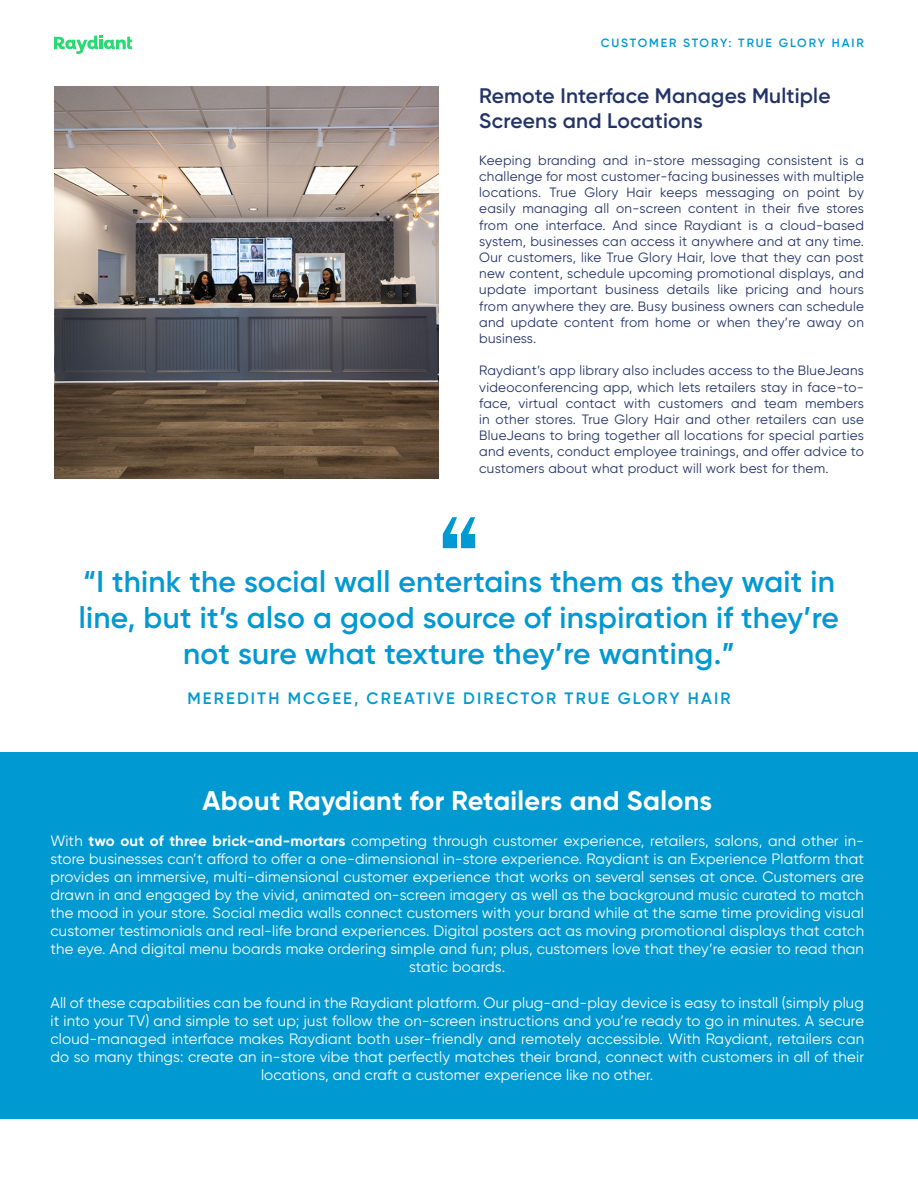
<style>
.page{position:relative;width:918px;height:1188px;background:#fff}
.page>*{position:absolute;margin:0;border:0;box-sizing:border-box;transform-origin:0 0}
.t1{font:600 30px/36px "Gilroy";letter-spacing:.01em;color:#0099d1;text-align:center}
.t2{font:700 27px "Gilroy";letter-spacing:.01em;color:#fff}
.t3{font:600 21px/25.2px "Gilroy";letter-spacing:.01em;color:#223367}
.t4{font:600 16.5px "Gilroy";letter-spacing:.13em;color:#0099d1}
.t5{font:15px/18px "Gilroy";letter-spacing:.01em;color:#fff;text-align:center}
.t6{font:13.5px/16.2px "Gilroy";letter-spacing:.02em;color:#223367;text-align:justify}
.t7{font:600 12px "Gilroy";letter-spacing:.16em;color:#0099d1}
.s1{font-weight:700}
</style>
<div class="page">
<svg style="left:54px;top:36px;width:78px;height:18px"></svg>
<div style="left:0;top:753px;width:918px;height:366px;background:#0099d1"></div>
<img style="left:54px;top:86px;width:385px;height:392px">
<svg style="left:443px;top:517px;width:32px;height:31px"></svg>
<p class="t7" style="left:601px;top:36px;width:265px">CUSTOMER STORY: TRUE GLORY HAIR</p>
<h3 class="t3" style="left:479px;top:83px;width:353px">Remote Interface Manages Multiple<br>Screens and Locations</h3>
<p class="t6" style="left:479px;top:152px;width:386px">Keeping branding and in-store messaging consistent is a challenge for most customer-facing businesses with multiple locations. True Glory Hair keeps messaging on point by easily managing all on-screen content in their five stores from one interface. And since Raydiant is a cloud-based system, businesses can access it anywhere and at any time.<br>Our customers, like True Glory Hair, love that they can post new content, schedule upcoming promotional displays, and update important business details like pricing and hours from anywhere they are. Busy business owners can schedule and update content from home or when they’re away on business.</p>
<p class="t6" style="left:479px;top:362px;width:386px">Raydiant’s app library also includes access to the BlueJeans videoconferencing app, which lets retailers stay in face-to&shy;face, virtual contact with customers and team members in other stores. True Glory Hair and other retailers can use BlueJeans to bring together all locations for special parties and events, conduct employee trainings, and offer advice to customers about what product will work best for them.</p>
<h1 class="t1" style="left:79px;top:563px;width:762px">“I think the social wall entertains them as they wait in line, but it’s also a good source of inspiration if they’re not sure what texture they’re wanting.”</h1>
<p class="t4" style="left:187px;top:688px;width:545px">MEREDITH MCGEE, CREATIVE DIRECTOR TRUE GLORY HAIR</p>
<h2 class="t2" style="left:202px;top:784px;width:511px">About Raydiant for Retailers and Salons</h2>
<p class="t5" style="left:50px;top:832px;width:815px">With <span class="s1">two out of three brick-and-mortars</span> competing through customer experience, retailers, salons, and other in&shy;store businesses can’t afford to offer a one-dimensional in-store experience. Raydiant is an Experience Platform that provides an immersive, multi-dimensional customer experience that works on several senses at once. Customers are drawn in and engaged by the vivid, animated on-screen imagery as well as the background music curated to match the mood in your store. Social media walls connect customers with your brand while at the same time providing visual customer testimonials and real-life brand experiences. Digital posters act as moving promotional displays that catch the eye. And digital menu boards make ordering simple and fun; plus, customers love that they’re easier to read than static boards.</p>
<p class="t5" style="left:50px;top:994px;width:815px">All of these capabilities can be found in the Raydiant platform. Our plug-and-play device is easy to install (simply plug it into your TV) and simple to set up; just follow the on-screen instructions and you’re ready to go in minutes. A secure cloud-managed interface makes Raydiant both user-friendly and remotely accessible. With Raydiant, retailers can do so many things: create an in-store vibe that perfectly matches their brand, connect with customers in all of their locations, and craft a customer experience like no other.</p>
</div>
